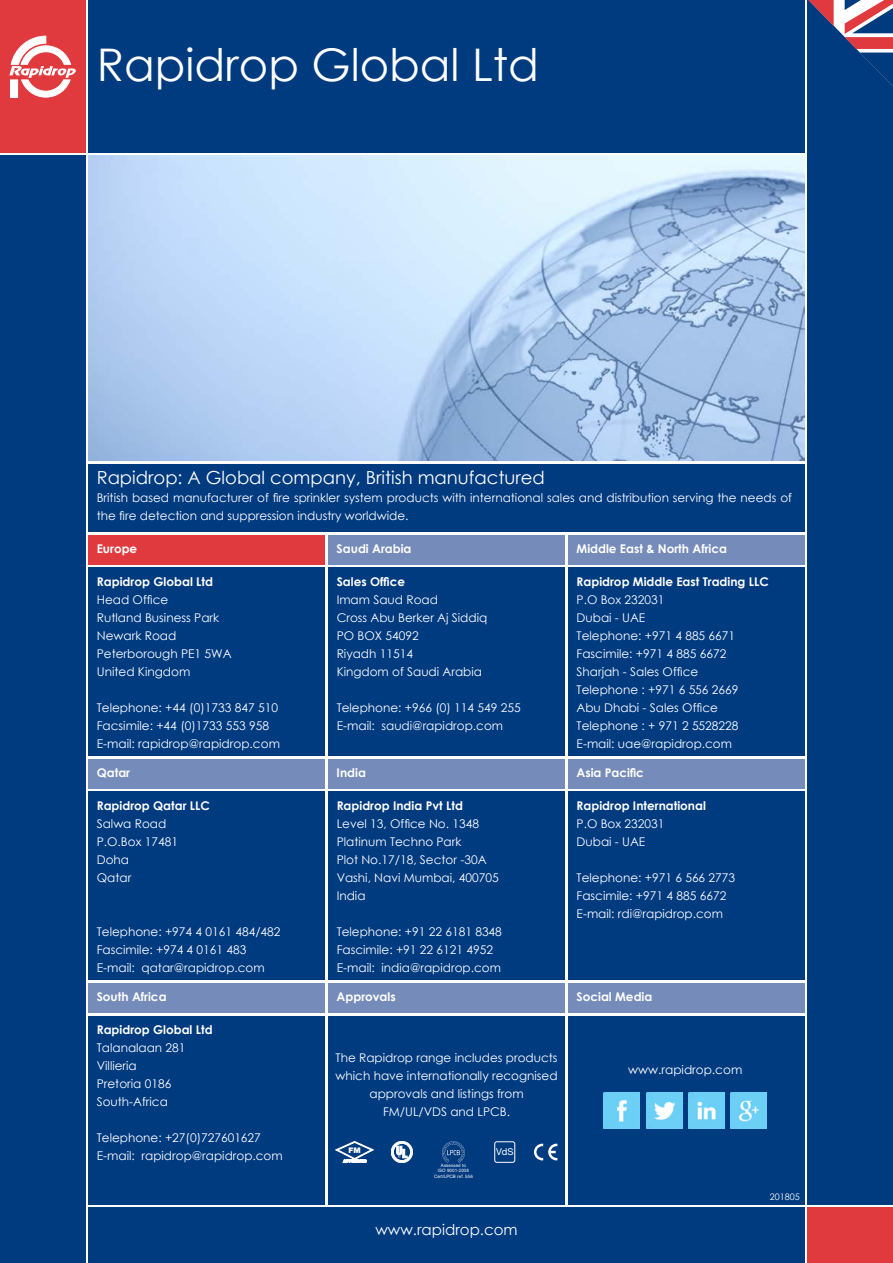
<style>
.page{position:relative;width:893px;height:1263px;background:#fff}
.page>*{position:absolute;margin:0;border:0;box-sizing:border-box;transform-origin:0 0}
.t1{font:45px "Century Gothic";color:#fff}
.t2{font:18px "Century Gothic";color:#fff}
.t3{font:15px "Century Gothic";color:#fff}
.t4{font:12px/18px "Century Gothic";color:#fff}
.t5{font:700 12px "Century Gothic";color:#fff}
.t6{font:9.45px "Helvetica Neue";color:#fff}
.t7{font:9px "Century Gothic";color:#fff}
.t8{font:900 7.65px "Helvetica Neue";color:#fff}
.t9{font:4.5px/5.4px "Arial";letter-spacing:.01em;color:#fff;text-align:center}
</style>
<div class="page">
<div style="left:568px;top:1016px;width:237px;height:188px;background:#003a7f"></div>
<div style="left:328px;top:1016px;width:237px;height:188px;background:#003a7f"></div>
<div style="left:88px;top:464px;width:717px;height:68px;background:#003a7f"></div>
<div style="left:328px;top:792px;width:237px;height:188px;background:#003a7f"></div>
<div style="left:88px;top:568px;width:237px;height:188px;background:#003a7f"></div>
<div style="left:328px;top:568px;width:237px;height:188px;background:#003a7f"></div>
<div style="left:88px;top:792px;width:237px;height:188px;background:#003a7f"></div>
<img style="left:88px;top:155px;width:717px;height:306px">
<div style="left:88px;top:535px;width:237px;height:29px;background:#e03a3e"></div>
<div style="left:328px;top:535px;width:237px;height:29px;background:#758bba"></div>
<div style="left:568px;top:535px;width:237px;height:29px;background:#758bba"></div>
<div style="left:568px;top:568px;width:237px;height:188px;background:#003a7f"></div>
<div style="left:88px;top:1016px;width:237px;height:188px;background:#003a7f"></div>
<div style="left:88px;top:759px;width:237px;height:29px;background:#758bba"></div>
<div style="left:328px;top:759px;width:237px;height:29px;background:#758bba"></div>
<div style="left:88px;top:983px;width:237px;height:30px;background:#758bba"></div>
<div style="left:0;top:155px;width:85px;height:1108px;background:#003a7f"></div>
<div style="left:88px;top:0;width:717px;height:152px;background:#003a7f"></div>
<div style="left:88px;top:1207px;width:717px;height:56px;background:#003a7f"></div>
<div style="left:808px;top:0;width:85px;height:1204px;background:#003a7f"></div>
<div style="left:808px;top:1207px;width:85px;height:56px;background:#e03a3e"></div>
<div style="left:328px;top:983px;width:237px;height:30px;background:#758bba"></div>
<div style="left:568px;top:983px;width:237px;height:30px;background:#758bba"></div>
<svg style="left:391px;top:1141px;width:22px;height:22px"></svg>
<div style="left:494px;top:1141px;width:21px;height:22px;border:1px solid #fff;border-radius:2px"></div>
<svg style="left:336px;top:1141px;width:37px;height:22px"></svg>
<svg style="left:534px;top:1144px;width:23px;height:16px"></svg>
<svg style="left:442px;top:1141px;width:23px;height:22px"></svg>
<div style="left:0;top:0;width:85px;height:152px;background:#e03a3e"></div>
<svg style="left:9px;top:36px;width:67px;height:62px"></svg>
<svg style="left:808px;top:0;width:85px;height:86px"></svg>
<div style="left:568px;top:792px;width:237px;height:188px;background:#003a7f"></div>
<div style="left:568px;top:759px;width:237px;height:29px;background:#758bba"></div>
<img style="left:604px;top:1092px;width:36px;height:36px">
<img style="left:731px;top:1092px;width:36px;height:36px">
<img style="left:688px;top:1092px;width:36px;height:36px">
<img style="left:646px;top:1092px;width:36px;height:36px">
<h1 class="t1" style="left:97px;top:33px;width:444px">Rapidrop Global Ltd</h1>
<h2 class="t2" style="left:97px;top:465px;width:450px">Rapidrop: A Global company, British manufactured</h2>
<p class="t4" style="left:97px;top:488px;width:697px">British based manufacturer of fire sprinkler system products with international sales and distribution serving the needs of the fire detection and suppression industry worldwide.</p>
<p class="t5" style="left:97px;top:539px;width:42px">Europe</p>
<p class="t5" style="left:337px;top:539px;width:76px">Saudi Arabia</p>
<p class="t5" style="left:576px;top:539px;width:152px">Middle East &amp; North Africa</p>
<p class="t5" style="left:576px;top:572px;width:194px">Rapidrop Middle East Trading LLC</p>
<p class="t4" style="left:577px;top:590px;width:163px">P.O Box 232031<br>Dubai - UAE<br>Telephone: +971 4 885 6671<br>Fascimile: +971 4 885 6672<br>Sharjah - Sales Office<br>Telephone : +971 6 556 2669<br>Abu Dhabi - Sales Office<br>Telephone : + 971 2 5528228<br>E-mail: uae@rapidrop.com</p>
<p class="t5" style="left:337px;top:572px;width:70px">Sales Office</p>
<p class="t4" style="left:337px;top:590px;width:152px">Imam Saud Road<br>Cross Abu Berker Aj Siddiq<br>PO BOX 54092<br>Riyadh 11514<br>Kingdom of Saudi Arabia</p>
<p class="t4" style="left:337px;top:698px;width:186px">Telephone: +966 (0) 114 549 255<br>E-mail: saudi@rapidrop.com</p>
<p class="t5" style="left:97px;top:572px;width:118px">Rapidrop Global Ltd</p>
<p class="t4" style="left:97px;top:590px;width:137px">Head Office<br>Rutland Business Park<br>Newark Road<br>Peterborough PE1 5WA<br>United Kingdom</p>
<p class="t4" style="left:97px;top:698px;width:185px">Telephone: +44 (0)1733 847 510<br>Facsimile: +44 (0)1733 553 958<br>E-mail: rapidrop@rapidrop.com</p>
<p class="t5" style="left:97px;top:764px;width:35px">Qatar</p>
<p class="t5" style="left:337px;top:764px;width:31px">India</p>
<p class="t5" style="left:97px;top:796px;width:115px">Rapidrop Qatar LLC</p>
<p class="t4" style="left:97px;top:814px;width:83px">Salwa Road<br>P.O.Box 17481<br>Doha<br>Qatar</p>
<p class="t4" style="left:97px;top:922px;width:185px">Telephone: +974 4 0161 484/482<br>Fascimile: +974 4 0161 483<br>E-mail: qatar@rapidrop.com</p>
<p class="t5" style="left:337px;top:796px;width:128px">Rapidrop India Pvt Ltd</p>
<p class="t4" style="left:337px;top:814px;width:163px">Level 13, Office No. 1348<br>Platinum Techno Park<br>Plot No.17/18, Sector -30A<br>Vashi, Navi Mumbai, 400705<br>India</p>
<p class="t4" style="left:337px;top:922px;width:167px">Telephone: +91 22 6181 8348<br>Fascimile: +91 22 6121 4952<br>E-mail: india@rapidrop.com</p>
<p class="t5" style="left:577px;top:764px;width:69px">Asia Pacific</p>
<p class="t5" style="left:577px;top:796px;width:131px">Rapidrop International</p>
<p class="t4" style="left:577px;top:814px;width:89px">P.O Box 232031<br>Dubai - UAE</p>
<p class="t4" style="left:577px;top:868px;width:160px">Telephone: +971 6 566 2773<br>Fascimile: +971 4 885 6672<br>E-mail: rdi@rapidrop.com</p>
<p class="t5" style="left:97px;top:988px;width:71px">South Africa</p>
<p class="t5" style="left:97px;top:1020px;width:117px">Rapidrop Global Ltd</p>
<p class="t4" style="left:97px;top:1038px;width:90px">Talanalaan 281<br>Villieria<br>Pretoria 0186<br>South-Africa</p>
<p class="t4" style="left:97px;top:1128px;width:187px">Telephone: +27(0)727601627<br>E-mail: rapidrop@rapidrop.com</p>
<p class="t5" style="left:337px;top:988px;width:61px">Approvals</p>
<p class="t5" style="left:576px;top:988px;width:77px">Social Media</p>
<p class="t4" style="left:336px;top:1049px;width:224px;text-align:center">The Rapidrop range includes products which have internationally recognised approvals and listings from<br>FM/UL/VDS and LPCB.</p>
<p class="t8" style="left:349px;top:1146px;width:14px">FM</p>
<p class="t6" style="left:496px;top:1145px;width:19px">VdS</p>
<p class="t9" style="left:434px;top:1163px;width:40px">Assessed to<br>ISO 9001-2008<br>Cert/LPCB ref. 556</p>
<p class="t3" style="left:375px;top:1219px;width:144px">www.rapidrop.com</p>
<p class="t4" style="left:628px;top:1060px;width:116px">www.rapidrop.com</p>
<p class="t7" style="left:770px;top:1191px;width:31px">201805</p>
</div>
